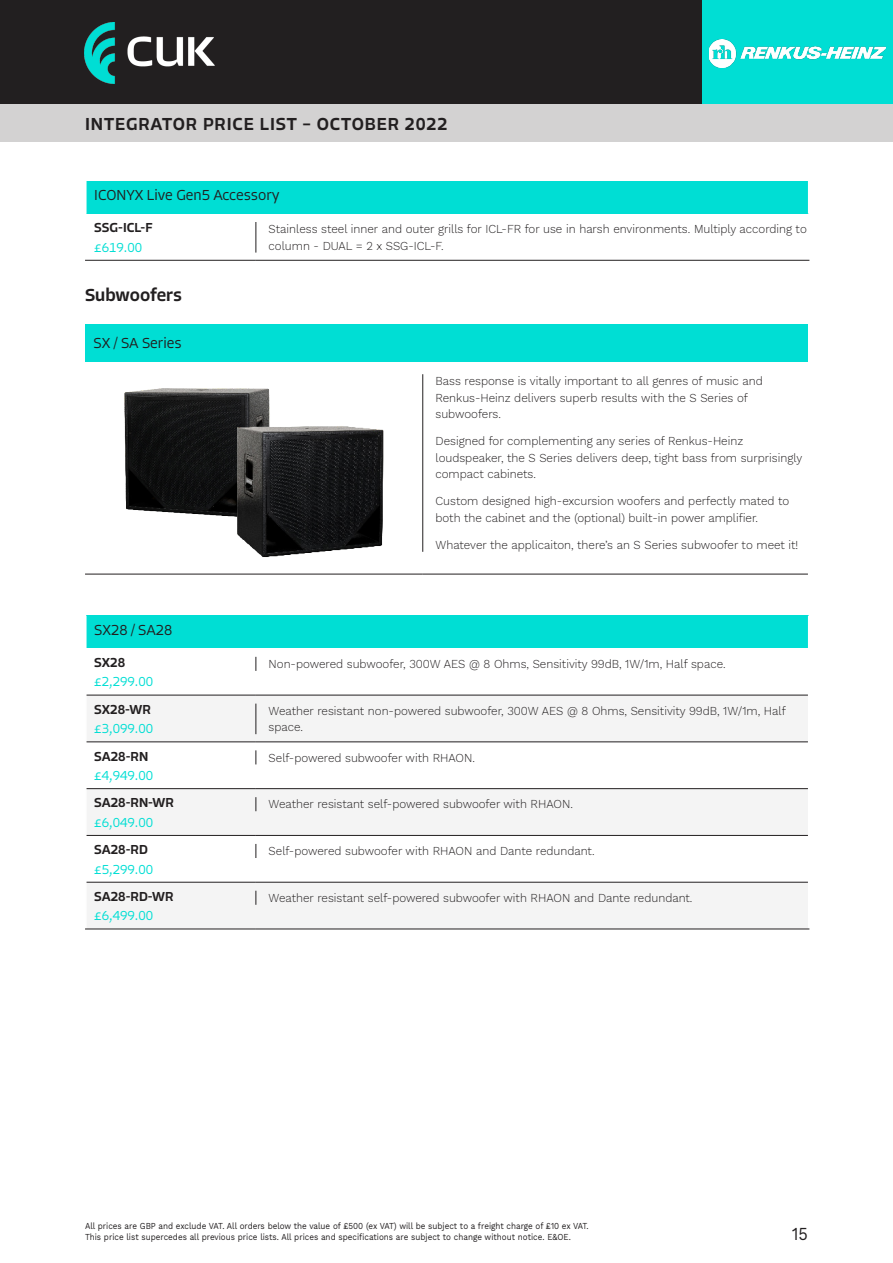
<style>
.page{position:relative;width:893px;height:1263px;background:#fff}
.page>*{position:absolute;margin:0;border:0;box-sizing:border-box;transform-origin:0 0}
.t1{font:500 18px "Allotrope";letter-spacing:.05em;color:#221f20}
.t2{font:500 18px "Allotrope";letter-spacing:-.005em;color:#221f20}
.t3{font:18px "Work Sans";color:#221f20;scale:.9 1}
.t4{font:300 15px "Allotrope";color:#221f20}
.t5{font:300 13.5px/19.5px "Allotrope";color:#00ded4}
.t6{font:500 13.5px "Allotrope";color:#221f20}
.Description{font:300 12px/16.5px "Work Sans";color:#221f20}
.t7{font:9px/10.8px "Work Sans";color:#221f20;scale:.9 1}
.s1{font-weight:500;color:#221f20}
</style>
<div class="page">
<div style="left:702px;top:0;width:191px;height:104px;background:#00ded4"></div>
<div style="left:0;top:0;width:702px;height:104px;background:#221f20"></div>
<div style="left:0;top:104px;width:893px;height:37px;background:#d3d2d2"></div>
<img style="left:84px;top:23px;width:131px;height:61px">
<img style="left:709px;top:39px;width:176px;height:28px">
<div style="left:86px;top:181px;width:723px;height:32px;background:#00ded4"></div>
<hr style="left:85px;top:181px;width:2px;height:32px;background:#fff">
<hr style="left:85px;top:260px;width:171px;height:1px;background:#221f20">
<hr style="left:808px;top:181px;width:1px;height:32px;background:#fff">
<hr style="left:256px;top:260px;width:553px;height:1px;background:#221f20">
<hr style="left:256px;top:222px;width:1px;height:31px;background:#221f20">
<div style="left:85px;top:324px;width:723px;height:37px;background:#00ded4"></div>
<hr style="left:85px;top:574px;width:338px;height:1px;background:#221f20">
<hr style="left:423px;top:574px;width:385px;height:1px;background:#221f20">
<hr style="left:422px;top:374px;width:1px;height:178px;background:#221f20">
<img style="left:95px;top:361px;width:207px;height:154px">
<img style="left:203px;top:396px;width:215px;height:178px">
<div style="left:86px;top:615px;width:723px;height:33px;background:#00ded4"></div>
<svg style="left:87px;top:696px;width:721px;height:233px;fill:#f4f4f4"></svg>
<hr style="left:85px;top:615px;width:2px;height:33px;background:#fff">
<hr style="left:87px;top:695px;width:169px;height:1px;background:#221f20">
<hr style="left:87px;top:742px;width:169px;height:1px;background:#221f20">
<hr style="left:87px;top:788px;width:169px;height:1px;background:#221f20">
<hr style="left:87px;top:835px;width:169px;height:1px;background:#221f20">
<hr style="left:87px;top:882px;width:169px;height:1px;background:#221f20">
<hr style="left:85px;top:929px;width:171px;height:1px;background:#221f20">
<hr style="left:808px;top:615px;width:1px;height:33px;background:#fff">
<hr style="left:256px;top:695px;width:552px;height:1px;background:#221f20">
<hr style="left:256px;top:742px;width:552px;height:1px;background:#221f20">
<hr style="left:256px;top:788px;width:552px;height:1px;background:#221f20">
<hr style="left:256px;top:835px;width:552px;height:1px;background:#221f20">
<hr style="left:256px;top:882px;width:552px;height:1px;background:#221f20">
<hr style="left:256px;top:929px;width:553px;height:1px;background:#221f20">
<svg style="left:256px;top:657px;width:1px;height:14px"></svg>
<hr style="left:256px;top:704px;width:1px;height:30px;background:#221f20">
<svg style="left:256px;top:750px;width:1px;height:14px"></svg>
<svg style="left:256px;top:797px;width:1px;height:14px"></svg>
<svg style="left:256px;top:844px;width:1px;height:14px"></svg>
<svg style="left:256px;top:891px;width:1px;height:14px"></svg>
<h1 class="t1" style="left:85px;top:111px;width:364px">INTEGRATOR PRICE LIST – OCTOBER 2022</h1>
<p class="t4" style="left:94px;top:186px;width:187px">ICONYX Live Gen5 Accessory</p>
<p class="t6" style="left:94px;top:219px;width:60px">SSG-ICL-F</p>
<p class="t5" style="left:94px;top:237px;width:49px">£619.00</p>
<p class="Description" style="left:269px;top:220px;width:540px">Stainless steel inner and outer grills for ICL-FR for use in harsh environments. Multiply according to column - DUAL = 2 x SSG-ICL-F.</p>
<p class="t2" style="left:85px;top:283px;width:98px">Subwoofers</p>
<p class="t4" style="left:94px;top:333px;width:90px">SX / SA Series</p>
<p class="t4" style="left:94px;top:620px;width:79px">SX28 / SA28</p>
<p class="t6" style="left:94px;top:653px;width:32px">SX28</p>
<p class="t5" style="left:94px;top:672px;width:60px">£2,299.00</p>
<p class="Description" style="left:435px;top:373px;width:329px">Bass response is vitally important to all genres of music and<br>Renkus-Heinz delivers superb results with the S Series of subwoofers.</p>
<p class="Description" style="left:435px;top:433px;width:368px">Designed for complementing any series of Renkus-Heinz loudspeaker, the S Series delivers deep, tight bass from surprisingly compact cabinets.</p>
<p class="Description" style="left:435px;top:493px;width:355px">Custom designed high-excursion woofers and perfectly mated to both the cabinet and the (optional) built-in power amplifier.</p>
<p class="Description" style="left:435px;top:536px;width:364px">Whatever the applicaiton, there’s an S Series subwoofer to meet it!</p>
<p class="Description" style="left:269px;top:655px;width:458px">Non-powered subwoofer, 300W AES @ 8 Ohms, Sensitivity 99dB, 1W/1m, Half space.</p>
<p class="t5" style="left:94px;top:700px;width:60px"><span class="s1">SX28-WR </span>£3,099.00</p>
<p class="Description" style="left:269px;top:702px;width:519px">Weather resistant non-powered subwoofer, 300W AES @ 8 Ohms, Sensitivity 99dB, 1W/1m, Half space.</p>
<p class="t6" style="left:94px;top:747px;width:55px">SA28-RN</p>
<p class="t5" style="left:94px;top:766px;width:60px">£4,949.00</p>
<p class="Description" style="left:269px;top:749px;width:208px">Self-powered subwoofer with RHAON.</p>
<p class="t6" style="left:94px;top:794px;width:81px">SA28-RN-WR</p>
<p class="t5" style="left:94px;top:813px;width:60px">£6,049.00</p>
<p class="Description" style="left:269px;top:795px;width:306px">Weather resistant self-powered subwoofer with RHAON.</p>
<p class="t6" style="left:94px;top:840px;width:55px">SA28-RD</p>
<p class="t5" style="left:94px;top:859px;width:60px">£5,299.00</p>
<p class="Description" style="left:269px;top:842px;width:327px">Self-powered subwoofer with RHAON and Dante redundant.</p>
<p class="t6" style="left:94px;top:887px;width:81px">SA28-RD-WR</p>
<p class="t5" style="left:94px;top:906px;width:60px">£6,499.00</p>
<p class="Description" style="left:269px;top:889px;width:425px">Weather resistant self-powered subwoofer with RHAON and Dante redundant.</p>
<p class="t7" style="left:85px;top:1220px;width:561px">All prices are GBP and exclude VAT. All orders below the value of £500 (ex VAT) will be subject to a freight charge of £10 ex VAT.<br>This price list supercedes all previous price lists. All prices and specifications are subject to change without notice. E&amp;OE.</p>
<h1 class="t3" style="left:792px;top:1220px;width:19px">15</h1>
</div>
